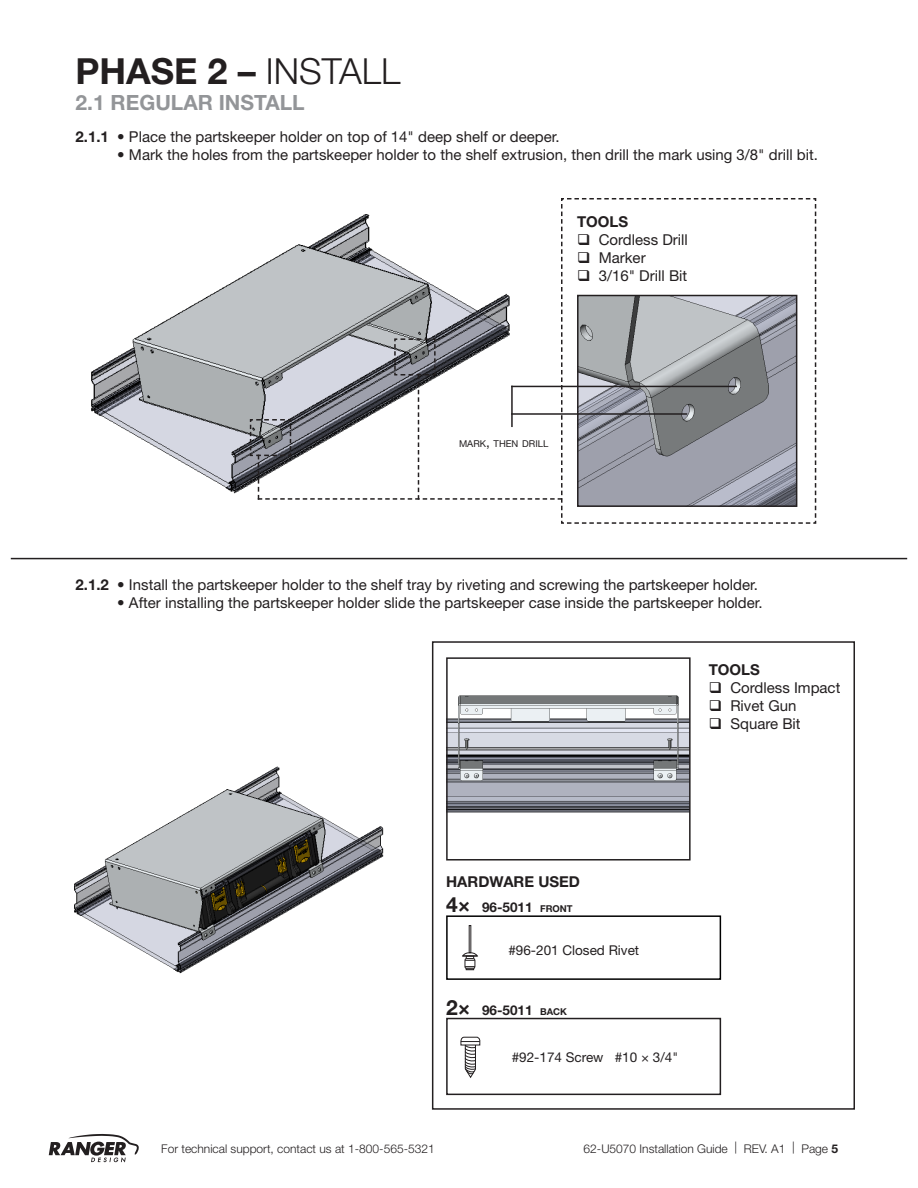
<style>
.page{position:relative;width:918px;height:1188px;background:#fff}
.page>*{position:absolute;margin:0;border:0;box-sizing:border-box;transform-origin:0 0}
.Phase{font:700 36px "Helvetica Neue LT Std";color:#231f20}
.Steps{font:700 21px "Helvetica Neue LT Std";color:#939598}
.t1{font:15px "Helvetica Neue LT Std";color:#231f20}
.t2{font:700 15px "Helvetica Neue LT Std";color:#231f20}
.t3{font:13.5px "Helvetica Neue LT Std";color:#231f20}
.t4{font:700 13.5px "Helvetica Neue LT Std";color:#231f20}
.t5{font:300 12px "Helvetica Neue LT Std";color:#231f20}
.t6{font:9.45px "Helvetica Neue LT Std";color:#231f20}
.s1{font-weight:300}
.s2{font-weight:700}
.s3{font-size:13.5px}
.s4{font-size:21px}
.s5{font-size:9.45px}
</style>
<div class="page">
<svg style="left:49px;top:1134px;width:90px;height:29px"></svg>
<img style="left:91px;top:272px;width:158px;height:222px">
<svg style="left:249px;top:198px;width:567px;height:326px"></svg>
<hr style="left:511px;top:413px;width:176px;height:2px;background:#231f20">
<hr style="left:511px;top:386px;width:226px;height:1px;background:#231f20">
<hr style="left:11px;top:558px;width:896px;height:1px;background:#231f20">
<hr style="left:511px;top:386px;width:2px;height:41px;background:#231f20">
<img style="left:74px;top:766px;width:310px;height:208px">
<div style="left:432px;top:641px;width:423px;height:469px;border:2px solid #231f20"></div>
<img style="left:449px;top:695px;width:239px;height:118px">
<div style="left:446px;top:657px;width:245px;height:204px;border:2px solid #231f20"></div>
<div style="left:446px;top:915px;width:275px;height:65px;border:2px solid #000"></div>
<svg style="left:462px;top:952px;width:16px;height:18px"></svg>
<div style="left:446px;top:1018px;width:275px;height:77px;border:2px solid #231f20"></div>
<svg style="left:460px;top:1036px;width:21px;height:42px"></svg>
<p class="Phase" style="left:76px;top:49px;width:327px">PHASE 2 – <span class="s1">INSTALL</span></p>
<p class="Steps" style="left:76px;top:89px;width:231px">2.1 REGULAR INSTALL</p>
<p class="t1" style="left:76px;top:128px;width:486px"><span class="s2">2.1.1</span> • Place the partskeeper holder on top of 14" deep shelf or deeper.</p>
<p class="t1" style="left:117px;top:146px;width:702px">• Mark the holes from the partskeeper holder to the shelf extrusion, then drill the mark using 3/8" drill bit.</p>
<p class="t2" style="left:577px;top:212px;width:53px">TOOLS</p>
<p class="t1" style="left:577px;top:230px;width:112px">❑ Cordless Drill</p>
<p class="t1" style="left:577px;top:248px;width:70px">❑ Marker</p>
<p class="t1" style="left:577px;top:266px;width:112px">❑ 3/16" Drill Bit</p>
<p class="t6" style="left:459px;top:438px;width:91px">MARK<span class="s3">,</span> THEN DRILL</p>
<p class="t1" style="left:76px;top:576px;width:684px"><span class="s2">2.1.2</span> • Install the partskeeper holder to the shelf tray by riveting and screwing the partskeeper holder.</p>
<p class="t1" style="left:117px;top:594px;width:647px">• After installing the partskeeper holder slide the partskeeper case inside the partskeeper holder.</p>
<p class="t2" style="left:709px;top:660px;width:53px">TOOLS</p>
<p class="t1" style="left:709px;top:679px;width:133px">❑ Cordless Impact</p>
<p class="t1" style="left:709px;top:697px;width:89px">❑ Rivet Gun</p>
<p class="t1" style="left:709px;top:715px;width:93px">❑ Square Bit</p>
<p class="t2" style="left:446px;top:872px;width:135px">HARDWARE USED</p>
<p class="t4" style="left:446px;top:899px;width:128px"><span class="s4">4×</span> 96-5011 <span class="s5">FRONT</span></p>
<p class="t3" style="left:508px;top:942px;width:132px">#96-201 Closed Rivet</p>
<p class="t4" style="left:446px;top:1002px;width:122px"><span class="s4">2×</span> 96-5011 <span class="s5">BACK</span></p>
<p class="t3" style="left:512px;top:1049px;width:168px">#92-174 Screw #10 × 3/4"</p>
<p class="t5" style="left:161px;top:1141px;width:275px">For technical support, contact us at 1-800-565-5321</p>
<p class="t5" style="left:584px;top:1141px;width:256px">62-U5070 Installation Guide | REV. A1 | Page <span class="s2">5</span></p>
</div>
